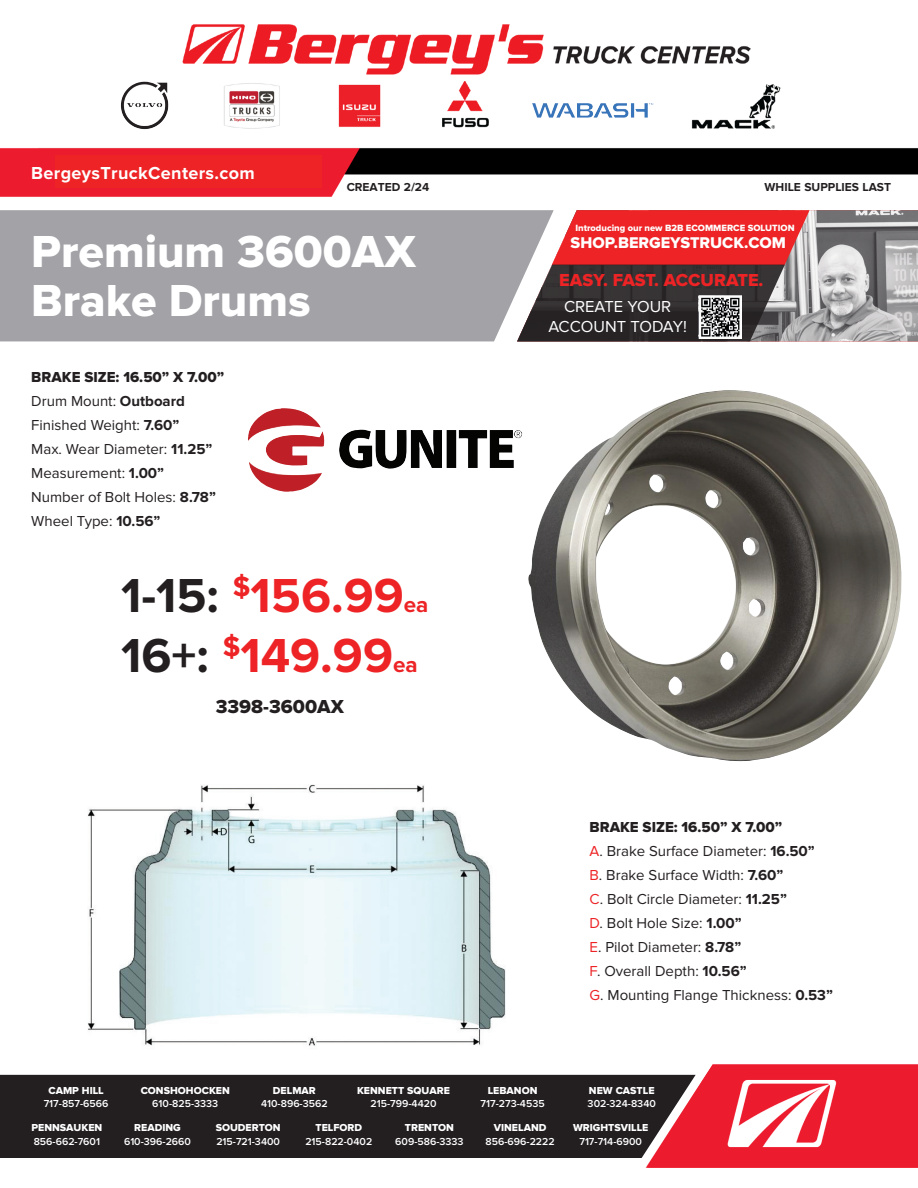
<style>
.page{position:relative;width:918px;height:1188px;background:#fff}
.page>*{position:absolute;margin:0;border:0;box-sizing:border-box;transform-origin:0 0}
.t1{font:700 49.5px "Lincoln Proxima Nova";color:#ed2325}
.t2{font:800 46.5px "Lincoln Proxima Nova";color:#fff}
.t3{font:800 19.5px "Lincoln Proxima Nova";color:#231f20}
.t4{font:700 18px "Lincoln Proxima Nova";letter-spacing:.02em;color:#fff}
.t5{font:800 18px "Lincoln Proxima Nova";letter-spacing:-.005em;color:#ed2325}
.t6{font:16.5px/19.8px "Lincoln Proxima Nova";color:#fff;text-align:center}
.t7{font:800 16.2px "Lincoln Proxima Nova";color:#fff}
.t8{font:15px "Lincoln Proxima Nova";color:#231f20}
.t9{font:800 15px "Lincoln Proxima Nova";color:#231f20}
.t10{font:700 12px "Lincoln Proxima Nova";color:#231f20}
.t11{font:600 10.5px "Lincoln Proxima Nova";color:#fff}
.t12{font:800 10.5px "Lincoln Proxima Nova";color:#fff}
.t13{font:800 9.3px "Lincoln Proxima Nova";color:#fff}
.s1{font-weight:700}
.s2{color:#231f20}
.s3{font-size:22.5px}
.s4{color:#ed2325}
</style>
<div class="page">
<div style="left:0;top:1075px;width:645px;height:83px;background:#231f20"></div>
<img style="left:645px;top:1064px;width:273px;height:104px">
<img style="left:0;top:148px;width:918px;height:49px">
<img style="left:182px;top:24px;width:569px;height:51px">
<div style="left:56px;top:155px;width:266px;height:33px;background:#ed2325"></div>
<img style="left:224px;top:83px;width:56px;height:46px">
<img style="left:338px;top:84px;width:43px;height:43px">
<img style="left:442px;top:81px;width:47px;height:47px">
<img style="left:691px;top:84px;width:90px;height:45px">
<img style="left:532px;top:103px;width:96px;height:15px">
<img style="left:121px;top:82px;width:48px;height:47px">
<img style="left:810px;top:210px;width:108px;height:131px">
<svg style="left:554px;top:210px;width:256px;height:131px;background:#8e3b3d"></svg>
<img style="left:698px;top:295px;width:43px;height:43px">
<div style="left:0;top:210px;width:554px;height:131px;background:#a2a2a7"></div>
<img style="left:528px;top:390px;width:374px;height:372px">
<img style="left:248px;top:408px;width:274px;height:75px">
<img style="left:87px;top:784px;width:419px;height:262px">
<p class="t4" style="left:31px;top:162px;width:225px">BergeysTruckCenters.com</p>
<p class="t10" style="left:347px;top:180px;width:84px">CREATED 2/24</p>
<p class="t10" style="left:765px;top:180px;width:128px">WHILE SUPPLIES LAST</p>
<p class="t2" style="left:31px;top:224px;width:386px">Premium 3600AX</p>
<p class="t2" style="left:31px;top:274px;width:281px">Brake Drums</p>
<p class="t9" style="left:31px;top:368px;width:194px">BRAKE SIZE: 16.50” X 7.00”</p>
<p class="t8" style="left:31px;top:392px;width:155px">Drum Mount: <span class="s1">Outboard</span></p>
<p class="t8" style="left:31px;top:416px;width:150px">Finished Weight: <span class="s1">7.60”</span></p>
<p class="t8" style="left:31px;top:440px;width:183px">Max. Wear Diameter: <span class="s1">11.25”</span></p>
<p class="t8" style="left:31px;top:464px;width:134px">Measurement: <span class="s1">1.00”</span></p>
<p class="t8" style="left:31px;top:488px;width:186px">Number of Bolt Holes: <span class="s1">8.78”</span></p>
<p class="t8" style="left:31px;top:512px;width:131px">Wheel Type: <span class="s1">10.56”</span></p>
<p class="t1" style="left:121px;top:567px;width:309px"><span class="s2">1-15:</span> <sup>$</sup>156.99<span class="s3">ea</span></p>
<p class="t1" style="left:121px;top:627px;width:298px"><span class="s2">16+:</span> <sup>$</sup>149.99<span class="s3">ea</span></p>
<p class="t3" style="left:216px;top:695px;width:130px">3398-3600AX</p>
<p class="t13" style="left:575px;top:223px;width:221px">Introducing our new B2B ECOMMERCE SOLUTION</p>
<p class="t7" style="left:571px;top:233px;width:217px">SHOP.BERGEYSTRUCK.COM</p>
<p class="t5" style="left:559px;top:270px;width:206px">EASY. FAST. ACCURATE.</p>
<p class="t6" style="left:548px;top:297px;width:140px">CREATE YOUR<br>ACCOUNT TODAY!</p>
<p class="t9" style="left:590px;top:818px;width:194px">BRAKE SIZE: 16.50” X 7.00”</p>
<p class="t8" style="left:590px;top:842px;width:227px"><span class="s4">A</span>. Brake Surface Diameter: <span class="s1">16.50”</span></p>
<p class="t8" style="left:590px;top:866px;width:195px"><span class="s4">B</span>. Brake Surface Width: <span class="s1">7.60”</span></p>
<p class="t8" style="left:590px;top:890px;width:199px"><span class="s4">C</span>. Bolt Circle Diameter: <span class="s1">11.25”</span></p>
<p class="t8" style="left:590px;top:914px;width:154px"><span class="s4">D</span>. Bolt Hole Size: <span class="s1">1.00”</span></p>
<p class="t8" style="left:590px;top:938px;width:153px"><span class="s4">E</span>. Pilot Diameter: <span class="s1">8.78”</span></p>
<p class="t8" style="left:590px;top:962px;width:159px"><span class="s4">F</span>. Overall Depth: <span class="s1">10.56”</span></p>
<p class="t8" style="left:590px;top:986px;width:245px"><span class="s4">G</span>. Mounting Flange Thickness: <span class="s1">0.53”</span></p>
<p class="t12" style="left:48px;top:1084px;width:57px">CAMP HILL</p>
<p class="t11" style="left:44px;top:1098px;width:66px">717-857-6566</p>
<p class="t12" style="left:31px;top:1122px;width:72px">PENNSAUKEN</p>
<p class="t11" style="left:34px;top:1135px;width:68px">856-662-7601</p>
<p class="t12" style="left:141px;top:1084px;width:91px">CONSHOHOCKEN</p>
<p class="t11" style="left:152px;top:1098px;width:67px">610-825-3333</p>
<p class="t12" style="left:273px;top:1084px;width:44px">DELMAR</p>
<p class="t11" style="left:261px;top:1098px;width:68px">410-896-3562</p>
<p class="t12" style="left:357px;top:1084px;width:94px">KENNETT SQUARE</p>
<p class="t11" style="left:371px;top:1098px;width:67px">215-799-4420</p>
<p class="t12" style="left:134px;top:1122px;width:48px">READING</p>
<p class="t11" style="left:124px;top:1135px;width:69px">610-396-2660</p>
<p class="t12" style="left:216px;top:1122px;width:67px">SOUDERTON</p>
<p class="t11" style="left:216px;top:1135px;width:65px">215-721-3400</p>
<p class="t12" style="left:316px;top:1122px;width:48px">TELFORD</p>
<p class="t11" style="left:305px;top:1135px;width:68px">215-822-0402</p>
<p class="t12" style="left:405px;top:1122px;width:51px">TRENTON</p>
<p class="t11" style="left:395px;top:1135px;width:70px">609-586-3333</p>
<p class="t12" style="left:488px;top:1084px;width:51px">LEBANON</p>
<p class="t11" style="left:481px;top:1098px;width:66px">717-273-4535</p>
<p class="t12" style="left:494px;top:1122px;width:54px">VINELAND</p>
<p class="t11" style="left:486px;top:1135px;width:71px">856-696-2222</p>
<p class="t12" style="left:589px;top:1084px;width:67px">NEW CASTLE</p>
<p class="t11" style="left:588px;top:1098px;width:70px">302-324-8340</p>
<p class="t12" style="left:573px;top:1122px;width:77px">WRIGHTSVILLE</p>
<p class="t11" style="left:579px;top:1135px;width:64px">717-714-6900</p>
</div>
